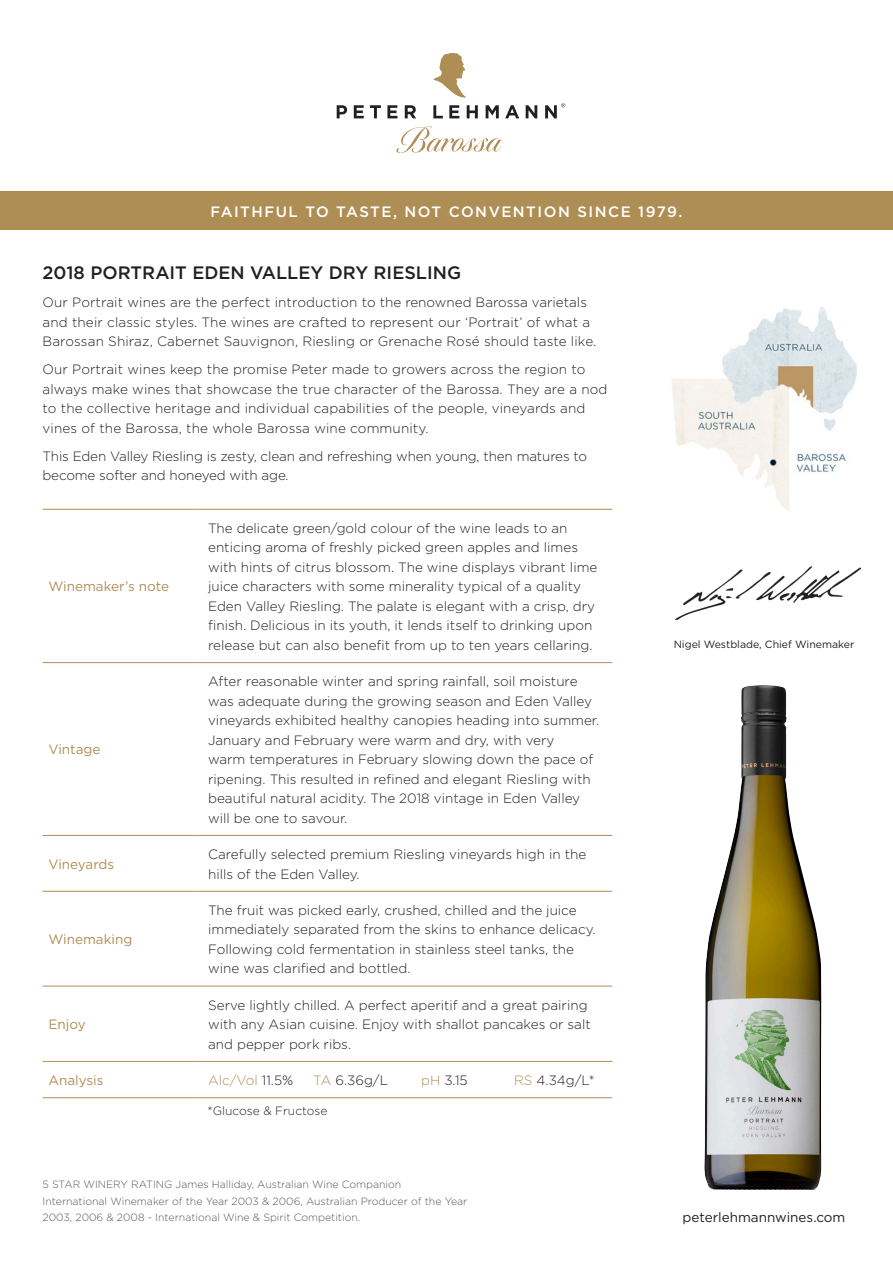
<style>
.page{position:relative;width:893px;height:1263px;background:#fff}
.page>*{position:absolute;margin:0;border:0;box-sizing:border-box;transform-origin:0 0}
.t1{font:500 18px "Gotham";color:#231f20}
.t2{font:500 15px "Gotham";letter-spacing:.1em;color:#fff}
.t3{font:300 13.5px/19.5px "Gotham";color:#231f20}
.t4{font:13.5px "Gotham";color:#af8e56}
.t5{font:13.5px "Gotham";color:#231f20}
.t6{font:300 13.5px "Gotham";color:#af8e56}
.t7{font:300 12px "Gotham";color:#231f20}
.t8{font:300 10.5px/16.5px "Gotham";color:#57585a}
.t9{font:10.5px "Gotham";color:#231f20}
.s1{color:#231f20}
.s2{color:#af8e56}
</style>
<div class="page">
<img style="left:672px;top:307px;width:184px;height:204px">
<div style="left:0;top:191px;width:893px;height:39px;background:#af8e56"></div>
<svg style="left:337px;top:105px;width:10px;height:13px"></svg>
<svg style="left:354px;top:105px;width:10px;height:13px"></svg>
<svg style="left:370px;top:105px;width:11px;height:13px"></svg>
<svg style="left:387px;top:105px;width:10px;height:13px"></svg>
<svg style="left:405px;top:105px;width:11px;height:13px"></svg>
<svg style="left:433px;top:105px;width:10px;height:13px"></svg>
<svg style="left:449px;top:105px;width:10px;height:13px"></svg>
<svg style="left:467px;top:105px;width:11px;height:13px"></svg>
<svg style="left:486px;top:105px;width:13px;height:13px"></svg>
<svg style="left:505px;top:105px;width:14px;height:13px"></svg>
<svg style="left:526px;top:105px;width:11px;height:13px"></svg>
<svg style="left:396px;top:126px;width:106px;height:27px"></svg>
<svg style="left:433px;top:53px;width:33px;height:45px"></svg>
<svg style="left:545px;top:103px;width:20px;height:15px"></svg>
<hr style="left:43px;top:509px;width:152px;height:1px;background:#af8e56">
<hr style="left:43px;top:662px;width:152px;height:1px;background:#af8e56">
<hr style="left:43px;top:835px;width:152px;height:1px;background:#af8e56">
<hr style="left:43px;top:891px;width:152px;height:1px;background:#af8e56">
<hr style="left:195px;top:509px;width:417px;height:1px;background:#af8e56">
<hr style="left:195px;top:662px;width:417px;height:1px;background:#af8e56">
<hr style="left:195px;top:835px;width:417px;height:1px;background:#af8e56">
<hr style="left:195px;top:891px;width:417px;height:1px;background:#af8e56">
<hr style="left:43px;top:986px;width:152px;height:1px;background:#af8e56">
<hr style="left:195px;top:986px;width:417px;height:1px;background:#af8e56">
<hr style="left:43px;top:1061px;width:152px;height:1px;background:#af8e56">
<hr style="left:43px;top:1097px;width:152px;height:1px;background:#af8e56">
<hr style="left:195px;top:1061px;width:417px;height:1px;background:#af8e56">
<hr style="left:195px;top:1097px;width:417px;height:1px;background:#af8e56">
<img style="left:704px;top:685px;width:117px;height:505px">
<img style="left:676px;top:566px;width:185px;height:53px">
<p class="t2" style="left:211px;top:201px;width:473px">FAITHFUL TO TASTE, NOT CONVENTION SINCE 1979.</p>
<p class="t1" style="left:43px;top:261px;width:420px">2018 PORTRAIT EDEN VALLEY DRY RIESLING</p>
<p class="t3" style="left:43px;top:292px;width:555px">Our Portrait wines are the perfect introduction to the renowned Barossa varietals and their classic styles. The wines are crafted to represent our ‘Portrait’ of what a<br>Barossan Shiraz, Cabernet Sauvignon, Riesling or Grenache Rosé should taste like.</p>
<p class="t3" style="left:43px;top:359px;width:566px">Our Portrait wines keep the promise Peter made to growers across the region to always make wines that showcase the true character of the Barossa. They are a nod to the collective heritage and individual capabilities of the people, vineyards and vines of the Barossa, the whole Barossa wine community.</p>
<p class="t3" style="left:43px;top:446px;width:546px">This Eden Valley Riesling is zesty, clean and refreshing when young, then matures to become softer and honeyed with age.</p>
<p class="t4" style="left:49px;top:578px;width:122px">Winemaker’s note</p>
<p class="t4" style="left:49px;top:741px;width:53px">Vintage</p>
<p class="t3" style="left:208px;top:518px;width:391px">The delicate green/gold colour of the wine leads to an enticing aroma of freshly picked green apples and limes with hints of citrus blossom. The wine displays vibrant lime juice characters with some minerality typical of a quality Eden Valley Riesling. The palate is elegant with a crisp, dry finish. Delicious in its youth, it lends itself to drinking upon release but can also benefit from up to ten years cellaring.</p>
<p class="t3" style="left:208px;top:671px;width:393px">After reasonable winter and spring rainfall, soil moisture was adequate during the growing season and Eden Valley vineyards exhibited healthy canopies heading into summer.<br>January and February were warm and dry, with very<br>warm temperatures in February slowing down the pace of ripening. This resulted in refined and elegant Riesling with beautiful natural acidity. The 2018 vintage in Eden Valley will be one to savour.</p>
<p class="t4" style="left:49px;top:855px;width:67px">Vineyards</p>
<p class="t3" style="left:208px;top:844px;width:380px">Carefully selected premium Riesling vineyards high in the hills of the Eden Valley.</p>
<p class="t4" style="left:49px;top:931px;width:85px">Winemaking</p>
<p class="t4" style="left:49px;top:1016px;width:39px">Enjoy</p>
<p class="t3" style="left:208px;top:900px;width:370px">The fruit was picked early, crushed, chilled and the juice</p>
<p class="t3" style="left:208px;top:919px;width:389px">immediately separated from the skins to enhance delicacy.<br>Following cold fermentation in stainless steel tanks, the wine was clarified and bottled.</p>
<p class="t3" style="left:208px;top:995px;width:384px">Serve lightly chilled. A perfect aperitif and a great pairing with any Asian cuisine. Enjoy with shallot pancakes or salt and pepper pork ribs.</p>
<p class="t4" style="left:49px;top:1071px;width:57px">Analysis</p>
<p class="t6" style="left:208px;top:1072px;width:87px">Alc/Vol <span class="s1">11.5%</span></p>
<p class="t3" style="left:313px;top:1070px;width:76px"><span class="s2">TA</span> 6.36g/L</p>
<p class="t3" style="left:421px;top:1070px;width:48px"><span class="s2">pH</span> 3.15</p>
<p class="t3" style="left:514px;top:1070px;width:82px"><span class="s2">RS</span> 4.34g/L*</p>
<p class="t7" style="left:207px;top:1103px;width:121px">*Glucose &amp; Fructose</p>
<p class="t8" style="left:43px;top:1176px;width:426px">5 STAR WINERY RATING James Halliday, Australian Wine Companion<br>International Winemaker of the Year 2003 &amp; 2006, Australian Producer of the Year<br>2003, 2006 &amp; 2008 - International Wine &amp; Spirit Competition.</p>
<p class="t9" style="left:674px;top:638px;width:182px">Nigel Westblade, Chief Winemaker</p>
<p class="t5" style="left:682px;top:1209px;width:164px">peterlehmannwines.com</p>
</div>
